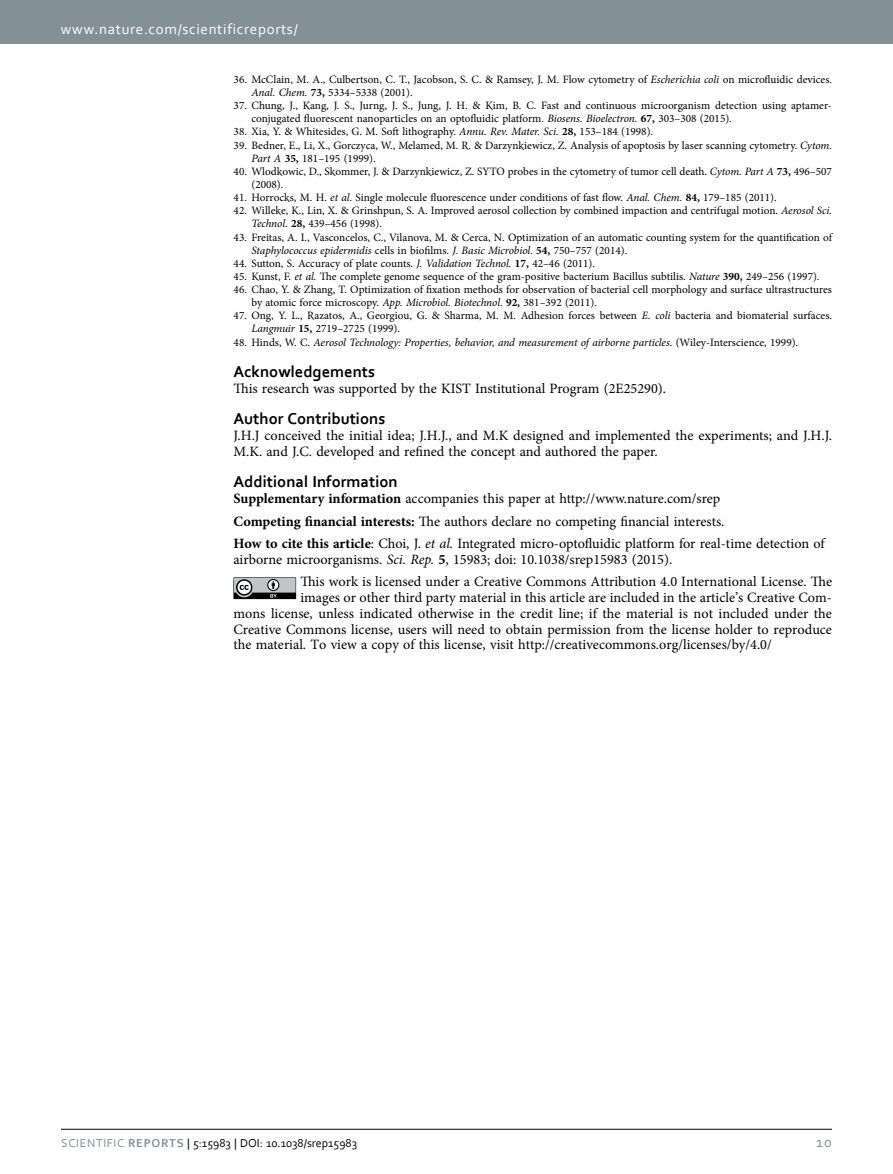
<style>
.page{position:relative;width:893px;height:1174px;background:#fff}
.page>*{position:absolute;margin:0;border:0;box-sizing:border-box;transform-origin:0 0}
.t1{font:700 16.5px "Tmlsfk Corbel";color:#000}
.t2{font:700 16.5px "Dgtspb Corbel";color:#000}
.t3{font:15px "Njqxbb Corbel";letter-spacing:.045em;color:#fff}
.t4{font:15px "Hmcysg Corbel";color:#839097}
.t5{font:14.25px/15.8px "Jlctwy Minion Pro";color:#000}
.t6{font:12px "Lljhgq Corbel";color:#000}
.t7{font:11.25px/13.2px "Jlctwy Minion Pro";color:#000}
.t8{font:italic 11.25px "Rvwlbh Minion Pro";letter-spacing:-.005em;color:#000}
.s1{font-family:"Rvwlbh Minion Pro";font-style:italic}
.s2{font-family:"Hxdlxj Minion Pro";font-weight:700}
.s3{font-family:"Jlctwy Minion Pro";font-style:normal}
.s4{font-family:"Hxdlxj Minion Pro";font-weight:700;font-style:normal}
.s5{color:#839097}
.s6{font-family:"Jtjqgv Corbel";font-weight:700;color:#839097}
</style>
<div class="page">
<div style="left:0;top:0;width:893px;height:43px;background:#839097"></div>
<hr style="left:61px;top:1129px;width:771px;height:1px;background:#000">
<svg style="left:233px;top:577px;width:63px;height:22px"></svg>
<h2 class="t3" style="left:61px;top:19px;width:238px">www.nature.com/scientificreports/</h2>
<p class="t7" style="left:251px;top:73px;width:582px;text-indent:-18px">36. McClain, M. A., Culbertson, C. T., Jacobson, S. C. &amp; Ramsey, J. M. Flow cytometry of <span class="s1">Escherichia coli</span> on microfluidic devices.<br><span class="s1">Anal. Chem.</span> <span class="s2">73,</span> 5334–5338 (2001).</p>
<p class="t7" style="left:251px;top:99px;width:582px;text-indent:-18px">37. Chung, J., Kang, J. S., Jurng, J. S., Jung, J. H. &amp; Kim, B. C. Fast and continuous microorganism detection using aptamer&shy;conjugated fluorescent nanoparticles on an optofluidic platform. <span class="s1">Biosens. Bioelectron.</span> <span class="s2">67,</span> 303–308 (2015).</p>
<p class="t7" style="left:234px;top:125px;width:421px">38. Xia, Y. &amp; Whitesides, G. M. Soft lithography. <span class="s1">Annu. Rev. Mater. Sci.</span> <span class="s2">28,</span> 153–184 (1998).</p>
<p class="t7" style="left:251px;top:138px;width:582px;text-indent:-18px">39. Bedner, E., Li, X., Gorczyca, W., Melamed, M. R. &amp; Darzynkiewicz, Z. Analysis of apoptosis by laser scanning cytometry. <span class="s1">Cytom.<br>Part A</span> <span class="s2">35,</span> 181–195 (1999).</p>
<p class="t7" style="left:251px;top:165px;width:582px;text-indent:-18px">40. Wlodkowic, D., Skommer, J. &amp; Darzynkiewicz, Z. SYTO probes in the cytometry of tumor cell death. <span class="s1">Cytom. Part A</span> <span class="s2">73,</span> 496–507 (2008).</p>
<p class="t7" style="left:234px;top:191px;width:545px">41. Horrocks, M. H. <span class="s1">et al.</span> Single molecule fluorescence under conditions of fast flow. <span class="s1">Anal. Chem.</span> <span class="s2">84,</span> 179–185 (2011).</p>
<p class="t7" style="left:251px;top:204px;width:582px;text-indent:-18px">42. Willeke, K., Lin, X. &amp; Grinshpun, S. A. Improved aerosol collection by combined impaction and centrifugal motion. <span class="s1">Aerosol Sci.<br>Technol</span>. <span class="s2">28,</span> 439–456 (1998).</p>
<p class="t7" style="left:234px;top:230px;width:600px">43. Freitas, A. I., Vasconcelos, C., Vilanova, M. &amp; Cerca, N. Optimization of an automatic counting system for the quantification of</p>
<p class="t8" style="left:251px;top:242px;width:377px">Staphylococcus epidermidis <span class="s3">cells in biofilms.</span> J. Basic Microbiol. <span class="s4">54,</span> <span class="s3">750–757 (2014).</span></p>
<p class="t7" style="left:234px;top:257px;width:363px">44. Sutton, S. Accuracy of plate counts. <span class="s1">J. Validation Technol.</span> <span class="s2">17,</span> 42–46 (2011).</p>
<p class="t7" style="left:234px;top:270px;width:587px">45. Kunst, F. <span class="s1">et al.</span> The complete genome sequence of the gram-positive bacterium Bacillus subtilis. <span class="s1">Nature</span> <span class="s2">390,</span> 249–256 (1997).</p>
<p class="t7" style="left:251px;top:283px;width:582px;text-indent:-18px">46. Chao, Y. &amp; Zhang, T. Optimization of fixation methods for observation of bacterial cell morphology and surface ultrastructures by atomic force microscopy. <span class="s1">App. Microbiol. Biotechnol</span>. <span class="s2">92,</span> 381–392 (2011).</p>
<p class="t7" style="left:251px;top:309px;width:582px;text-indent:-18px">47. Ong, Y. L., Razatos, A., Georgiou, G. &amp; Sharma, M. M. Adhesion forces between <span class="s1">E. coli</span> bacteria and biomaterial surfaces.<br><span class="s1">Langmuir</span> <span class="s2">15,</span> 2719–2725 (1999).</p>
<p class="t8" style="left:234px;top:334px;width:566px"><span class="s3">48. Hinds, W. C.</span> Aerosol Technology: Properties, behavior, and measurement of airborne particles<span class="s3">. (Wiley-Interscience, 1999).</span></p>
<h1 class="t1" style="left:233px;top:361px;width:143px">Acknowledgements</h1>
<p class="t5" style="left:233px;top:380px;width:434px">This research was supported by the KIST Institutional Program (2E25290).</p>
<h1 class="t1" style="left:233px;top:408px;width:153px">Author Contributions</h1>
<p class="t5" style="left:233px;top:428px;width:600px">J.H.J conceived the initial idea; J.H.J., and M.K designed and implemented the experiments; and J.H.J.<br>M.K. and J.C. developed and refined the concept and authored the paper.</p>
<h1 class="t2" style="left:233px;top:471px;width:166px">Additional Information</h1>
<p class="t5" style="left:233px;top:487px;width:593px;line-height:22.5px"><span class="s2">Supplementary information</span> accompanies this paper at http://www.nature.com/srep<br><span class="s2">Competing financial interests:</span> The authors declare no competing financial interests.<br><span class="s2">How to cite this article</span>: Choi, J. <span class="s1">et al.</span> Integrated micro-optofluidic platform for real-time detection of</p>
<p class="t5" style="left:300px;top:548px;width:533px;line-height:22.5px;text-indent:-67px">airborne microorganisms. <span class="s1">Sci. Rep.</span> <span class="s2">5</span>, 15983; doi: 10.1038/srep15983 (2015).<br>This work is licensed under a Creative Commons Attribution 4.0 International License. The</p>
<p class="t5" style="left:233px;top:590px;width:600px;text-align:justify;text-indent:67px">images or other third party material in this article are included in the article’s Creative Com&shy;mons license, unless indicated otherwise in the credit line; if the material is not included under the Creative Commons license, users will need to obtain permission from the license holder to reproduce the material. To view a copy of this license, visit http://creativecommons.org/licenses/by/4.0/</p>
<p class="t6" style="left:61px;top:1135px;width:298px"><span class="s5">SCIENTIFIC</span> <span class="s6">REPORTS</span> | 5:15983 | DOI : 10.1038/SREP15983</p>
<h2 class="t4" style="left:816px;top:1132px;width:17px">10</h2>
</div>
